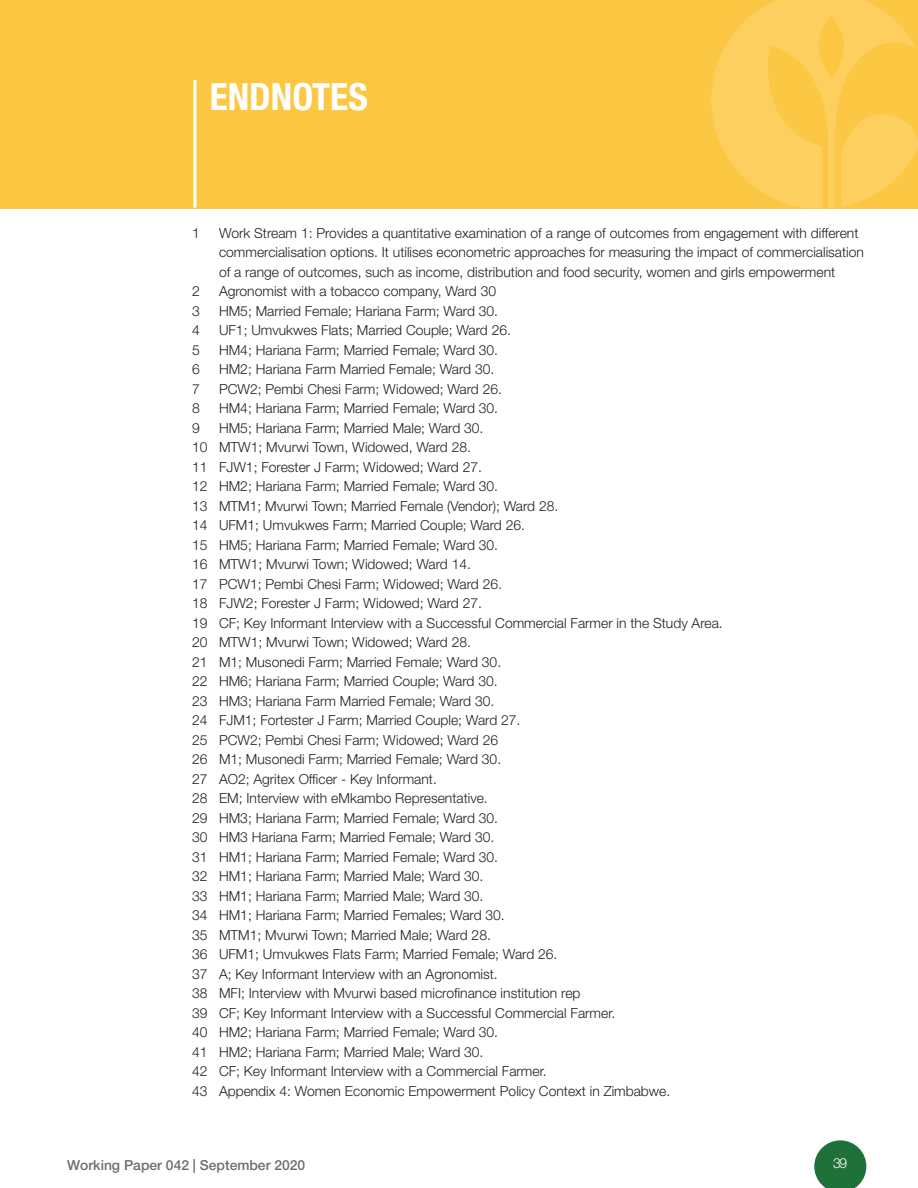
<style>
.page{position:relative;width:918px;height:1188px;background:#fff}
.page>*{position:absolute;margin:0;border:0;box-sizing:border-box;transform-origin:0 0}
.Chapter_title{font:700 condensed 37.5px "Helvetica Neue LT Std";color:#fff}
.t1{font:300 13.8px/19.5px "Helvetica Neue LT Std";color:#231f20}
.t2{font:500 13.8px "Helvetica Neue LT Std";color:#6c6d70}
.t3{font:300 13.8px "Helvetica Neue LT Std";color:#fff}
</style>
<div class="page">
<svg style="left:814px;top:1140px;width:52px;height:48px"></svg>
<div style="left:0;top:0;width:918px;height:209px;background:#fcc742"></div>
<svg style="left:711px;top:0;width:207px;height:209px"></svg>
<hr style="left:194px;top:80px;width:2px;height:128px;background:#fff">
<p class="Chapter_title" style="left:210px;top:74px;width:160px">ENDNOTES</p>
<p class="t1" style="left:192px;top:223px;width:9px">1</p>
<p class="t1" style="left:219px;top:223px;width:647px">Work Stream 1: Provides a quantitative examination of a range of outcomes from engagement with different commercialisation options. It utilises econometric approaches for measuring the impact of commercialisation of a range of outcomes, such as income, distribution and food security, women and girls empowerment</p>
<p class="t1" style="left:192px;top:281px;width:9px">2</p>
<p class="t1" style="left:219px;top:281px;width:279px">Agronomist with a tobacco company, Ward 30</p>
<p class="t1" style="left:192px;top:301px;width:9px">3</p>
<p class="t1" style="left:219px;top:301px;width:281px">HM5; Married Female; Hariana Farm; Ward 30.</p>
<p class="t1" style="left:192px;top:320px;width:9px">4</p>
<p class="t1" style="left:219px;top:320px;width:293px">UF1; Umvukwes Flats; Married Couple; Ward 26.</p>
<p class="t1" style="left:192px;top:340px;width:9px">5</p>
<p class="t1" style="left:219px;top:340px;width:281px">HM4; Hariana Farm; Married Female; Ward 30.</p>
<p class="t1" style="left:192px;top:359px;width:9px">6</p>
<p class="t1" style="left:219px;top:359px;width:277px">HM2; Hariana Farm Married Female; Ward 30.</p>
<p class="t1" style="left:192px;top:379px;width:9px">7</p>
<p class="t1" style="left:219px;top:379px;width:285px">PCW2; Pembi Chesi Farm; Widowed; Ward 26.</p>
<p class="t1" style="left:192px;top:398px;width:9px">8</p>
<p class="t1" style="left:219px;top:398px;width:281px">HM4; Hariana Farm; Married Female; Ward 30.</p>
<p class="t1" style="left:192px;top:418px;width:9px">9</p>
<p class="t1" style="left:219px;top:418px;width:266px">HM5; Hariana Farm; Married Male; Ward 30.</p>
<p class="t1" style="left:192px;top:437px;width:17px">10</p>
<p class="t1" style="left:219px;top:437px;width:253px">MTW1; Mvurwi Town, Widowed, Ward 28.</p>
<p class="t1" style="left:192px;top:457px;width:17px">11</p>
<p class="t1" style="left:219px;top:457px;width:265px">FJW1; Forester J Farm; Widowed; Ward 27.</p>
<p class="t1" style="left:192px;top:476px;width:17px">12</p>
<p class="t1" style="left:219px;top:476px;width:281px">HM2; Hariana Farm; Married Female; Ward 30.</p>
<p class="t1" style="left:192px;top:496px;width:17px">13</p>
<p class="t1" style="left:219px;top:496px;width:341px">MTM1; Mvurwi Town; Married Female (Vendor); Ward 28.</p>
<p class="t1" style="left:192px;top:515px;width:17px">14</p>
<p class="t1" style="left:219px;top:515px;width:308px">UFM1; Umvukwes Farm; Married Couple; Ward 26.</p>
<p class="t1" style="left:192px;top:535px;width:17px">15</p>
<p class="t1" style="left:219px;top:535px;width:281px">HM5; Hariana Farm; Married Female; Ward 30.</p>
<p class="t1" style="left:192px;top:554px;width:17px">16</p>
<p class="t1" style="left:219px;top:554px;width:253px">MTW1; Mvurwi Town; Widowed; Ward 14.</p>
<p class="t1" style="left:192px;top:574px;width:17px">17</p>
<p class="t1" style="left:219px;top:574px;width:285px">PCW1; Pembi Chesi Farm; Widowed; Ward 26.</p>
<p class="t1" style="left:192px;top:593px;width:17px">18</p>
<p class="t1" style="left:219px;top:593px;width:265px">FJW2; Forester J Farm; Widowed; Ward 27.</p>
<p class="t1" style="left:192px;top:613px;width:17px">19</p>
<p class="t1" style="left:219px;top:613px;width:505px">CF; Key Informant Interview with a Successful Commercial Farmer in the Study Area.</p>
<p class="t1" style="left:192px;top:632px;width:17px">20</p>
<p class="t1" style="left:219px;top:632px;width:253px">MTW1; Mvurwi Town; Widowed; Ward 28.</p>
<p class="t1" style="left:192px;top:652px;width:17px">21</p>
<p class="t1" style="left:219px;top:652px;width:284px">M1; Musonedi Farm; Married Female; Ward 30.</p>
<p class="t1" style="left:192px;top:671px;width:17px">22</p>
<p class="t1" style="left:219px;top:671px;width:280px">HM6; Hariana Farm; Married Couple; Ward 30.</p>
<p class="t1" style="left:192px;top:691px;width:17px">23</p>
<p class="t1" style="left:219px;top:691px;width:277px">HM3; Hariana Farm Married Female; Ward 30.</p>
<p class="t1" style="left:192px;top:710px;width:17px">24</p>
<p class="t1" style="left:219px;top:710px;width:303px">FJM1; Fortester J Farm; Married Couple; Ward 27.</p>
<p class="t1" style="left:192px;top:730px;width:17px">25</p>
<p class="t1" style="left:219px;top:730px;width:281px">PCW2; Pembi Chesi Farm; Widowed; Ward 26</p>
<p class="t1" style="left:192px;top:749px;width:17px">26</p>
<p class="t1" style="left:219px;top:749px;width:284px">M1; Musonedi Farm; Married Female; Ward 30.</p>
<p class="t1" style="left:192px;top:769px;width:17px">27</p>
<p class="t1" style="left:219px;top:769px;width:219px">AO2; Agritex Officer - Key Informant.</p>
<p class="t1" style="left:192px;top:788px;width:17px">28</p>
<p class="t1" style="left:219px;top:788px;width:270px">EM; Interview with eMkambo Representative.</p>
<p class="t1" style="left:192px;top:808px;width:17px">29</p>
<p class="t1" style="left:219px;top:808px;width:281px">HM3; Hariana Farm; Married Female; Ward 30.</p>
<p class="t1" style="left:192px;top:827px;width:17px">30</p>
<p class="t1" style="left:219px;top:827px;width:277px">HM3 Hariana Farm; Married Female; Ward 30.</p>
<p class="t1" style="left:192px;top:847px;width:17px">31</p>
<p class="t1" style="left:219px;top:847px;width:281px">HM1; Hariana Farm; Married Female; Ward 30.</p>
<p class="t1" style="left:192px;top:866px;width:17px">32</p>
<p class="t1" style="left:219px;top:866px;width:266px">HM1; Hariana Farm; Married Male; Ward 30.</p>
<p class="t1" style="left:192px;top:886px;width:17px">33</p>
<p class="t1" style="left:219px;top:886px;width:266px">HM1; Hariana Farm; Married Male; Ward 30.</p>
<p class="t1" style="left:192px;top:905px;width:17px">34</p>
<p class="t1" style="left:219px;top:905px;width:287px">HM1; Hariana Farm; Married Females; Ward 30.</p>
<p class="t1" style="left:192px;top:925px;width:17px">35</p>
<p class="t1" style="left:219px;top:925px;width:273px">MTM1; Mvurwi Town; Married Male; Ward 28.</p>
<p class="t1" style="left:192px;top:944px;width:17px">36</p>
<p class="t1" style="left:219px;top:944px;width:340px">UFM1; Umvukwes Flats Farm; Married Female; Ward 26.</p>
<p class="t1" style="left:192px;top:964px;width:17px">37</p>
<p class="t1" style="left:219px;top:964px;width:280px">A; Key Informant Interview with an Agronomist.</p>
<p class="t1" style="left:192px;top:983px;width:17px">38</p>
<p class="t1" style="left:219px;top:983px;width:363px">MFI; Interview with Mvurwi based microfinance institution rep</p>
<p class="t1" style="left:192px;top:1003px;width:17px">39</p>
<p class="t1" style="left:219px;top:1003px;width:398px">CF; Key Informant Interview with a Successful Commercial Farmer.</p>
<p class="t1" style="left:192px;top:1022px;width:17px">40</p>
<p class="t1" style="left:219px;top:1022px;width:281px">HM2; Hariana Farm; Married Female; Ward 30.</p>
<p class="t1" style="left:192px;top:1042px;width:17px">41</p>
<p class="t1" style="left:219px;top:1042px;width:266px">HM2; Hariana Farm; Married Male; Ward 30.</p>
<p class="t1" style="left:192px;top:1061px;width:17px">42</p>
<p class="t1" style="left:219px;top:1061px;width:329px">CF; Key Informant Interview with a Commercial Farmer.</p>
<p class="t1" style="left:192px;top:1081px;width:17px">43</p>
<p class="t1" style="left:219px;top:1081px;width:453px">Appendix 4: Women Economic Empowerment Policy Context in Zimbabwe.</p>
<p class="t2" style="left:67px;top:1156px;width:240px">Working Paper 042 | September 2020</p>
<p class="t3" style="left:833px;top:1155px;width:16px">39</p>
</div>
